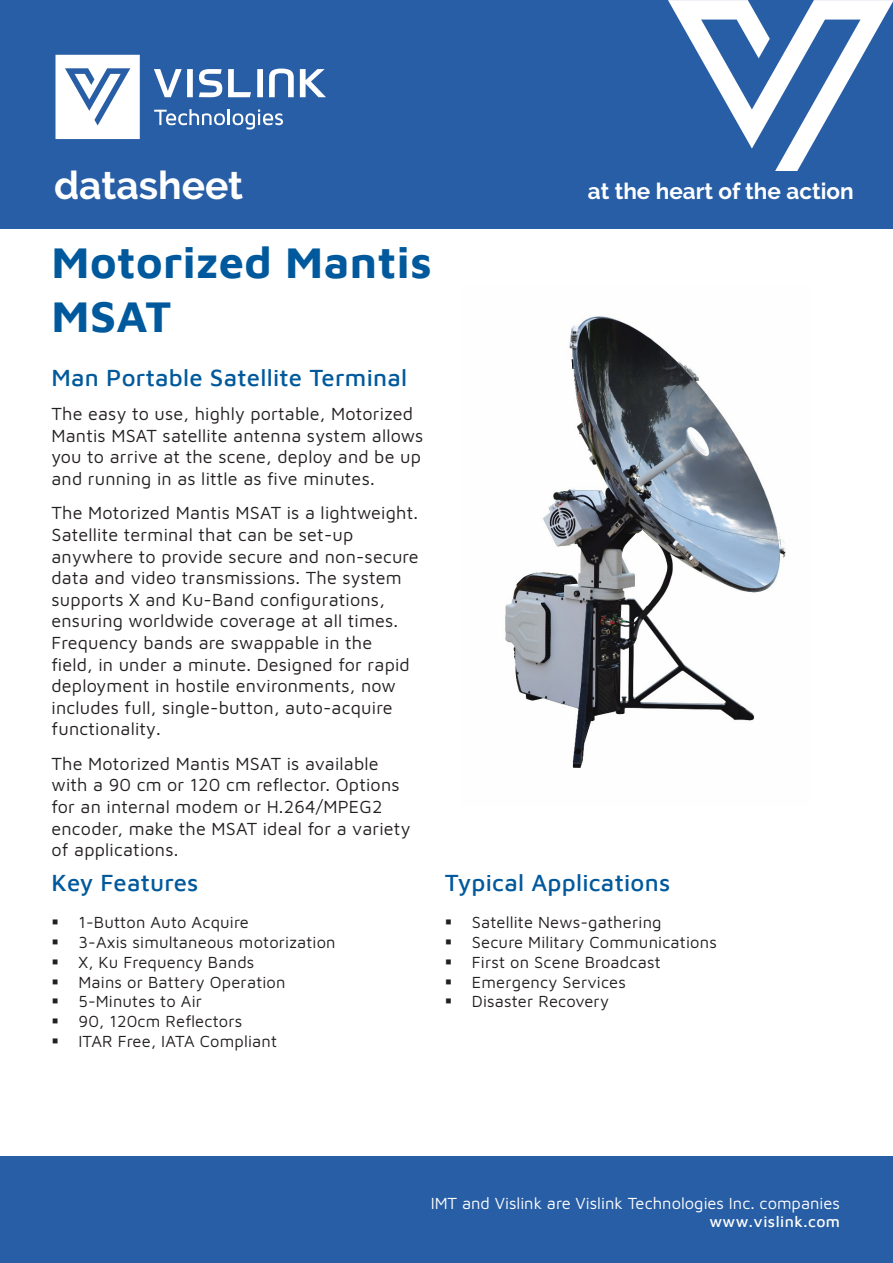
<style>
.page{position:relative;width:893px;height:1263px;background:#fff}
.page>*{position:absolute;margin:0;border:0;box-sizing:border-box;transform-origin:0 0}
.t1{font:700 45px/54px "Maven Pro";letter-spacing:.01em;color:#00599c}
.t2{font:700 39px "Raleway";color:#fff}
.t3{font:500 24px "Maven Pro";letter-spacing:.01em;color:#00599c}
.t4{font:700 22.5px "Raleway";color:#fff}
.t5{font:18px/21.6px "Maven Pro";letter-spacing:.01em;color:#231f20}
.t6{font:16.5px "Maven Pro";letter-spacing:.01em;color:#231f20}
.t7{font:16.5px "Maven Pro";color:#fff}
.t8{font:500 15.75px "Maven Pro";letter-spacing:.03em;color:#fff}
</style>
<div class="page">
<div style="left:0;top:1157px;width:893px;height:106px;background:#285ea5"></div>
<div style="left:0;top:0;width:893px;height:228px;background:#285ea5"></div>
<svg style="left:668px;top:0;width:225px;height:171px"></svg>
<svg style="left:56px;top:55px;width:84px;height:84px;background:#dfe7f1"></svg>
<svg style="left:154px;top:109px;width:129px;height:21px"></svg>
<svg style="left:154px;top:69px;width:28px;height:28px"></svg>
<div style="left:187px;top:69px;width:6px;height:28px;background:#fff"></div>
<svg style="left:199px;top:69px;width:23px;height:28px"></svg>
<svg style="left:228px;top:69px;width:23px;height:28px"></svg>
<div style="left:257px;top:69px;width:6px;height:28px;background:#fff"></div>
<svg style="left:269px;top:69px;width:25px;height:28px"></svg>
<svg style="left:300px;top:69px;width:26px;height:28px"></svg>
<img style="left:505px;top:316px;width:281px;height:452px">
<h2 class="t2" style="left:54px;top:163px;width:191px">datasheet</h2>
<p class="t4" style="left:588px;top:178px;width:267px">at the heart of the action</p>
<h1 class="t1" style="left:51px;top:232px;width:382px">Motorized Mantis<br>MSAT</h1>
<h3 class="t3" style="left:51px;top:361px;width:357px">Man Portable Satellite Terminal</h3>
<p class="t5" style="left:51px;top:402px;width:373px">The easy to use, highly portable, Motorized Mantis MSAT satellite antenna system allows you to arrive at the scene, deploy and be up and running in as little as five minutes.</p>
<p class="t5" style="left:51px;top:501px;width:369px">The Motorized Mantis MSAT is a lightweight.<br>Satellite terminal that can be set-up anywhere to provide secure and non-secure data and video transmissions. The system supports X and Ku-Band configurations, ensuring worldwide coverage at all times.<br>Frequency bands are swappable in the<br>field, in under a minute. Designed for rapid deployment in hostile environments, now includes full, single-button, auto-acquire functionality.</p>
<p class="t5" style="left:51px;top:752px;width:360px">The Motorized Mantis MSAT is available with a 90 cm or 120 cm reflector. Options for an internal modem or H.264/MPEG2 encoder, make the MSAT ideal for a variety of applications.</p>
<h3 class="t3" style="left:51px;top:866px;width:148px">Key Features</h3>
<p class="t6" style="left:51px;top:911px;width:199px">▪ 1-Button Auto Acquire</p>
<p class="t6" style="left:51px;top:931px;width:286px">▪ 3-Axis simultaneous motorization</p>
<p class="t6" style="left:51px;top:951px;width:204px">▪ X, Ku Frequency Bands</p>
<p class="t6" style="left:51px;top:970px;width:236px">▪ Mains or Battery Operation</p>
<p class="t6" style="left:51px;top:990px;width:152px">▪ 5-Minutes to Air</p>
<p class="t6" style="left:51px;top:1010px;width:192px">▪ 90, 120cm Reflectors</p>
<p class="t6" style="left:51px;top:1030px;width:227px">▪ ITAR Free, IATA Compliant</p>
<h3 class="t3" style="left:445px;top:866px;width:227px">Typical Applications</h3>
<p class="t6" style="left:445px;top:911px;width:218px">▪ Satellite News-gathering</p>
<p class="t6" style="left:445px;top:931px;width:274px">▪ Secure Military Communications</p>
<p class="t6" style="left:445px;top:951px;width:217px">▪ First on Scene Broadcast</p>
<p class="t6" style="left:445px;top:970px;width:183px">▪ Emergency Services</p>
<p class="t6" style="left:445px;top:990px;width:166px">▪ Disaster Recovery</p>
<p class="t7" style="left:431px;top:1191px;width:411px">IMT and Vislink are Vislink Technologies Inc. companies</p>
<p class="t8" style="left:709px;top:1211px;width:132px">www.vislink.com</p>
</div>
